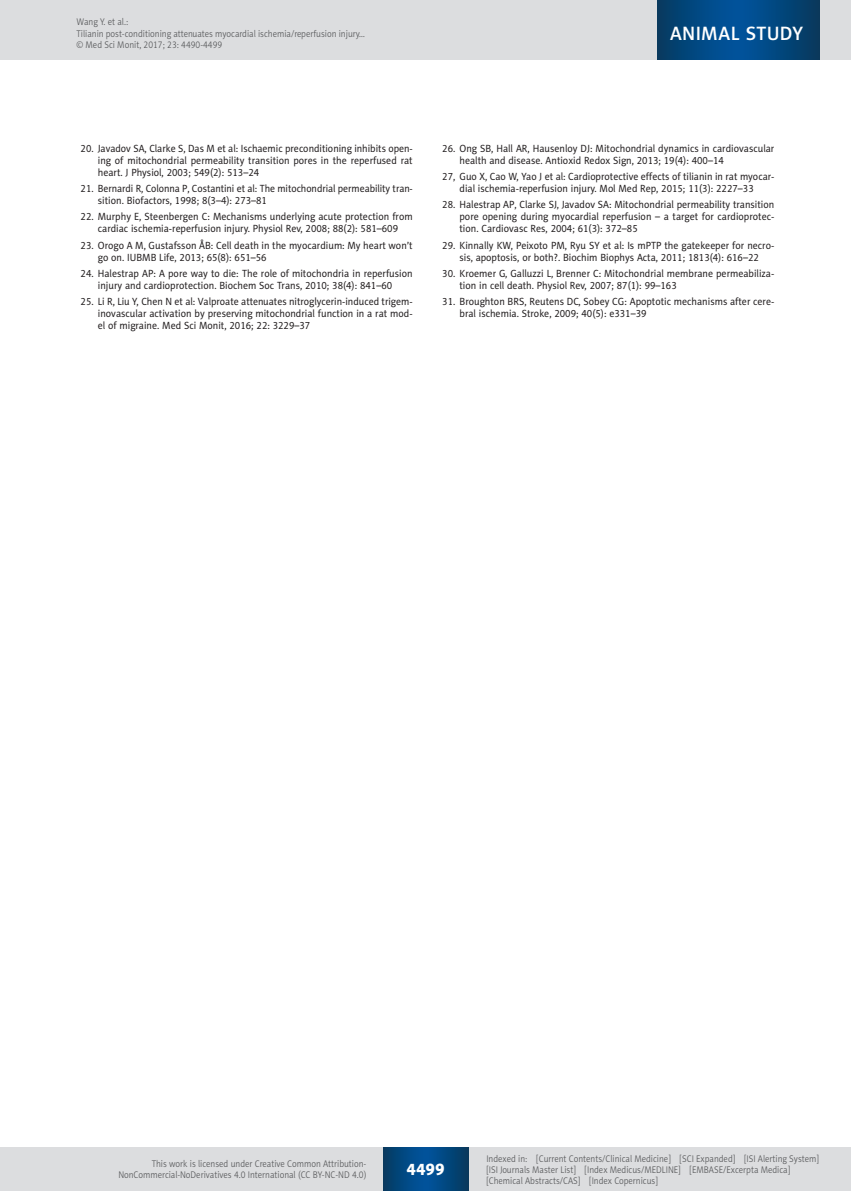
<style>
.page{position:relative;width:851px;height:1191px;background:#fff}
.page>*{position:absolute;margin:0;border:0;box-sizing:border-box;transform-origin:0 0}
.t1{font:19.5px "Naomi Sans EFN Medium";letter-spacing:.015em;color:#fff}
.t2{font:16.5px "Naomi Sans EFN Heavy";color:#fff}
.MSM_Referencje_punkt{font:10.5px/12px "Naomi Sans EFN";color:#231f20;text-align:center;scale:.95 1}
.MSM_Referencje_punkt-2{font:10.5px/12px "Naomi Sans EFN";color:#231f20;text-align:justify;scale:.94 1}
.t3{font:9.75px/11.2px "Naomi Sans EFN Light";color:#57585a;scale:.9 1}
</style>
<div class="page">
<div style="left:0;top:1148px;width:850px;height:43px;background:#dcdddf"></div>
<svg style="left:383px;top:1147px;width:85px;height:43px;background:#02477e"></svg>
<div style="left:0;top:0;width:850px;height:60px;background:#dcdddf"></div>
<svg style="left:657px;top:0;width:162px;height:60px;background:#02477e"></svg>
<p class="t3" style="left:77px;top:16px;width:322px">Wang Y. et al.:<br>Tilianin post-conditioning attenuates myocardial ischemia/reperfusion injury… © Med Sci Monit, 2017; 23: 4490-4499</p>
<h1 class="t1" style="left:670px;top:22px;width:134px">ANIMAL STUDY</h1>
<p class="MSM_Referencje_punkt-2" style="left:98px;top:142px;width:336px;text-indent:-17px">20. Javadov SA, Clarke S, Das M et al: Ischaemic preconditioning inhibits open&shy;ing of mitochondrial permeability transition pores in the reperfused rat heart. J Physiol, 2003; 549(2): 513–24</p>
<p class="MSM_Referencje_punkt-2" style="left:98px;top:183px;width:336px;text-indent:-17px">21. Bernardi R, Colonna P, Costantini et al: The mitochondrial permeability tran&shy;sition. Biofactors, 1998; 8(3–4): 273–81</p>
<p class="MSM_Referencje_punkt" style="left:81px;top:211px;width:351px">22. Murphy E, Steenbergen C: Mechanisms underlying acute protection from cardiac ischemia-reperfusion injury. Physiol Rev, 2008; 88(2): 581–609</p>
<p class="MSM_Referencje_punkt" style="left:98px;top:239px;width:333px;text-align:left;text-indent:-17px">23. Orogo A M, Gustafsson ÅB: Cell death in the myocardium: My heart won’t go on. IUBMB Life, 2013; 65(8): 651–56</p>
<p class="MSM_Referencje_punkt" style="left:81px;top:267px;width:351px">24. Halestrap AP: A pore way to die: The role of mitochondria in reperfusion injury and cardioprotection. Biochem Soc Trans, 2010; 38(4): 841–60</p>
<p class="MSM_Referencje_punkt" style="left:98px;top:296px;width:333px;text-align:justify;text-indent:-17px">25. Li R, Liu Y, Chen N et al: Valproate attenuates nitroglycerin-induced trigem&shy;inovascular activation by preserving mitochondrial function in a rat mod&shy;el of migraine. Med Sci Monit, 2016; 22: 3229–37</p>
<p class="MSM_Referencje_punkt" style="left:459px;top:142px;width:333px;text-align:left;text-indent:-17px">26. Ong SB, Hall AR, Hausenloy DJ: Mitochondrial dynamics in cardiovascular health and disease. Antioxid Redox Sign, 2013; 19(4): 400–14</p>
<p class="MSM_Referencje_punkt" style="left:442px;top:171px;width:351px">27, Guo X, Cao W, Yao J et al: Cardioprotective effects of tilianin in rat myocar&shy;dial ischemia-reperfusion injury. Mol Med Rep, 2015; 11(3): 2227–33</p>
<p class="MSM_Referencje_punkt" style="left:459px;top:199px;width:333px;text-align:justify;text-indent:-17px">28. Halestrap AP, Clarke SJ, Javadov SA: Mitochondrial permeability transition pore opening during myocardial reperfusion – a target for cardioprotec&shy;tion. Cardiovasc Res, 2004; 61(3): 372–85</p>
<p class="MSM_Referencje_punkt" style="left:442px;top:239px;width:351px">29. Kinnally KW, Peixoto PM, Ryu SY et al: Is mPTP the gatekeeper for necro&shy;sis, apoptosis, or both?. Biochim Biophys Acta, 2011; 1813(4): 616–22</p>
<p class="MSM_Referencje_punkt" style="left:459px;top:267px;width:333px;text-align:left;text-indent:-17px">30. Kroemer G, Galluzzi L, Brenner C: Mitochondrial membrane permeabiliza&shy;tion in cell death. Physiol Rev, 2007; 87(1): 99–163</p>
<p class="MSM_Referencje_punkt" style="left:459px;top:296px;width:333px;text-align:left;text-indent:-17px">31. Broughton BRS, Reutens DC, Sobey CG: Apoptotic mechanisms after cere&shy;bral ischemia. Stroke, 2009; 40(5): e331–39</p>
<p class="t3" style="left:118px;top:1158px;width:277px;text-align:right">This work is licensed under Creative Common Attribution-<br>NonCommercial-NoDerivatives 4.0 International (CC BY-NC-ND 4.0)</p>
<h2 class="t2" style="left:406px;top:1159px;width:40px">4499</h2>
<p class="t3" style="left:486px;top:1152px;width:371px">Indexed in: [Current Contents/Clinical Medicine] [SCI Expanded] [ISI Alerting System] [ISI Journals Master List] [Index Medicus/MEDLINE] [EMBASE/Excerpta Medica] [Chemical Abstracts/CAS] [Index Copernicus]</p>
</div>
